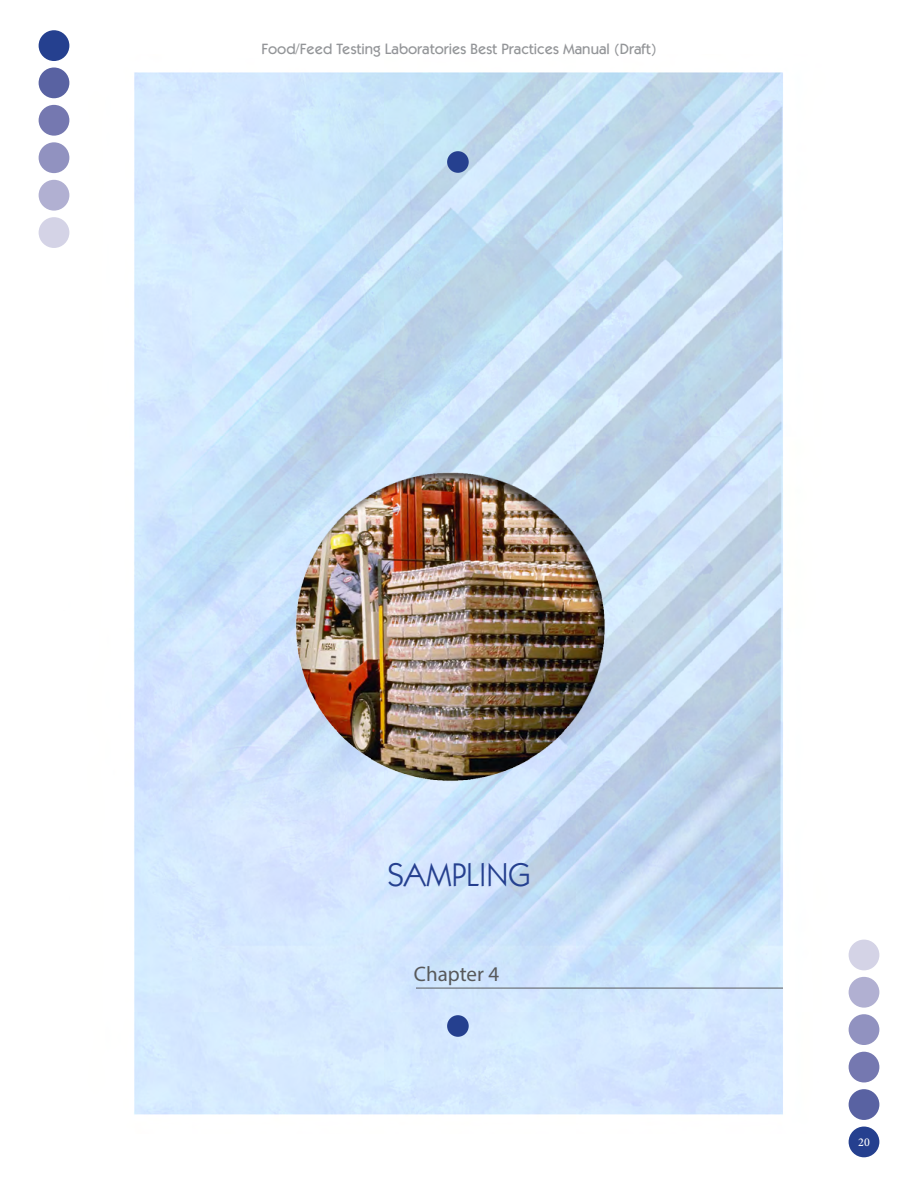
<style>
.page{position:relative;width:918px;height:1188px;background:#fff}
.page>*{position:absolute;margin:0;border:0;box-sizing:border-box;transform-origin:0 0}
.t1{font:33px "Itc Kabel";color:#25408f}
.t2{font:21px "Myriad Pro";color:#58595b}
.t3{font:500 15px "Itc Kabel";color:#939598}
.t4{font:500 12px "Minion Pro";color:#fff}
</style>
<div class="page">
<img style="left:38px;top:54px;width:842px;height:1080px">
<div style="left:447px;top:151px;width:22px;height:22px;background:#25408f;border-radius:50%"></div>
<div style="left:447px;top:1015px;width:22px;height:22px;background:#25408f;border-radius:50%"></div>
<hr style="left:416px;top:988px;width:367px;height:1px;background:#58595b">
<div style="left:849px;top:1052px;width:30px;height:30px;background:#7578b0;border-radius:50%"></div>
<div style="left:849px;top:1014px;width:30px;height:31px;background:#9192c0;border-radius:50%"></div>
<div style="left:849px;top:977px;width:30px;height:31px;background:#b1b0d2;border-radius:50%"></div>
<div style="left:849px;top:940px;width:30px;height:30px;background:#d4d3e6;border-radius:50%"></div>
<div style="left:849px;top:1089px;width:30px;height:31px;background:#5962a2;border-radius:50%"></div>
<div style="left:849px;top:1127px;width:30px;height:30px;background:#25408f;border-radius:50%"></div>
<div style="left:39px;top:142px;width:30px;height:31px;background:#9192c0;border-radius:50%"></div>
<div style="left:39px;top:105px;width:30px;height:31px;background:#7578b0;border-radius:50%"></div>
<div style="left:39px;top:68px;width:30px;height:30px;background:#5962a2;border-radius:50%"></div>
<div style="left:39px;top:30px;width:30px;height:31px;background:#25408f;border-radius:50%"></div>
<div style="left:39px;top:180px;width:30px;height:31px;background:#b1b0d2;border-radius:50%"></div>
<div style="left:39px;top:217px;width:30px;height:31px;background:#d4d3e6;border-radius:50%"></div>
<img style="left:288px;top:458px;width:333px;height:340px">
<p class="t3" style="left:261px;top:40px;width:397px">Food/Feed Testing Laboratories Best Practices Manual (Draft)</p>
<p class="t1" style="left:387px;top:855px;width:145px">SAMPLING</p>
<p class="t2" style="left:414px;top:961px;width:87px">Chapter 4</p>
<p class="t4" style="left:858px;top:1134px;width:13px">20</p>
</div>
